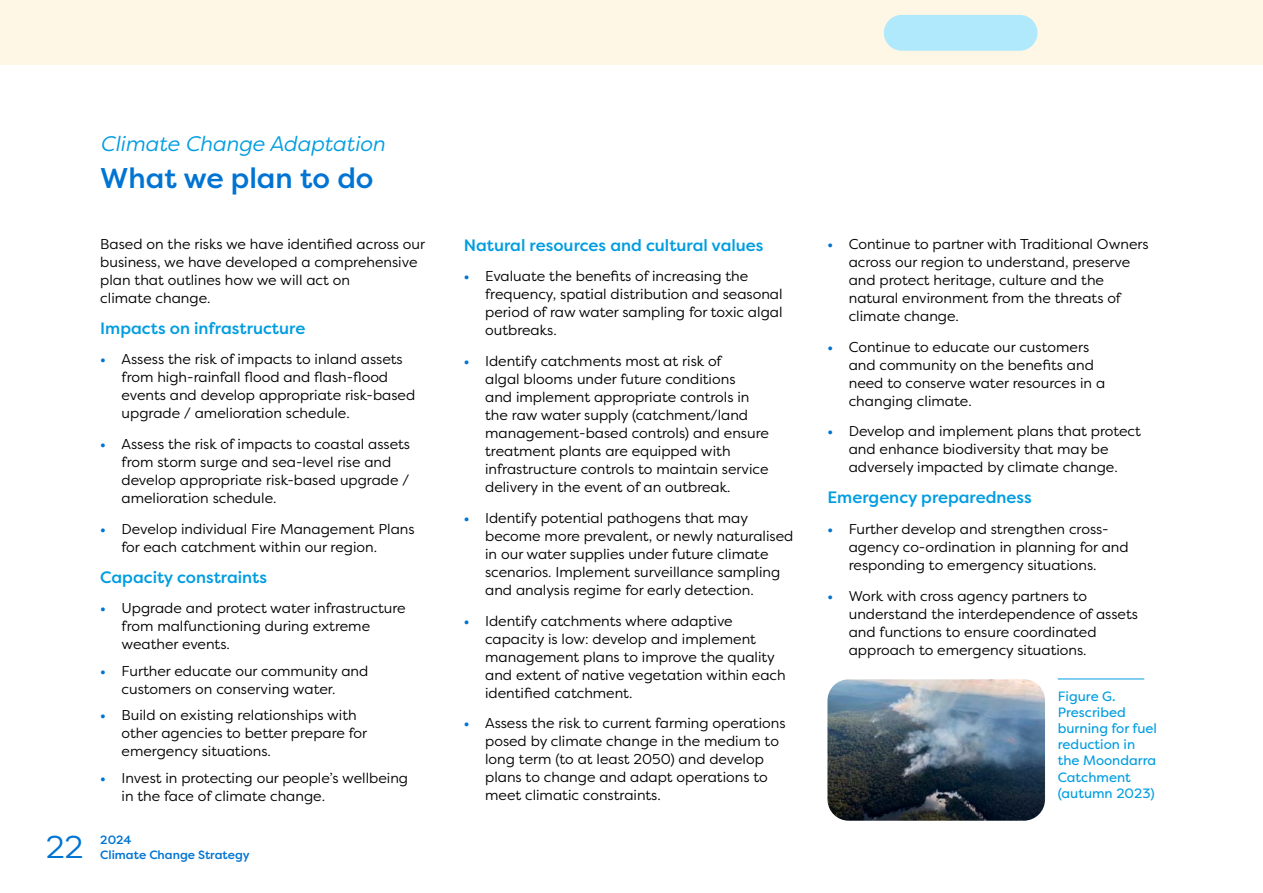
<style>
.page{position:relative;width:1263px;height:893px;background:#fff}
.page>*{position:absolute;margin:0;border:0;box-sizing:border-box;transform-origin:0 0}
.t1{font:31.5px "Filson Pro";color:#0074d3}
.t2{font:500 28.5px "Filson Pro";color:#0074d3}
.t3{font:italic 21px "Filson Pro";color:#009de0}
.t4{font:500 16.5px "Filson Pro";color:#009de0}
.t5{font:14.25px/18px "Filson Pro";color:#000}
.t6{font:13.5px/16.2px "Filson Pro";color:#009de0}
.t7{font:500 12px "Filson Pro";color:#0074d3}
.s1{font-weight:700;color:#0074d3}
</style>
<div class="page">
<hr style="left:1058px;top:679px;width:86px;height:1px;background:#009de0">
<img style="left:827px;top:679px;width:218px;height:142px">
<div style="left:0;top:0;width:1263px;height:65px;background:#fff7e5"></div>
<div style="left:884px;top:15px;width:153px;height:36px;background:#b0e9fc;border-radius:18px"></div>
<h1 class="t1" style="left:46px;top:826px;width:39px">22</h1>
<h3 class="t3" style="left:100px;top:129px;width:286px">Climate Change Adaptation</h3>
<h2 class="t2" style="left:100px;top:158px;width:275px">What we plan to do</h2>
<p class="t5" style="left:100px;top:234px;width:326px">Based on the risks we have identified across our business, we have developed a comprehensive plan that outlines how we will act on<br>climate change.</p>
<p class="t4" style="left:100px;top:316px;width:207px">Impacts on infrastructure</p>
<p class="t5" style="left:122px;top:350px;width:295px;text-indent:-21px"><span class="s1">•</span> Assess the risk of impacts to inland assets from high-rainfall flood and flash-flood events and develop appropriate risk-based upgrade / amelioration schedule.</p>
<p class="t5" style="left:122px;top:435px;width:290px;text-indent:-21px"><span class="s1">•</span> Assess the risk of impacts to coastal assets from storm surge and sea-level rise and develop appropriate risk-based upgrade / amelioration schedule.</p>
<p class="t5" style="left:122px;top:519px;width:295px;text-indent:-21px"><span class="s1">•</span> Develop individual Fire Management Plans for each catchment within our region.</p>
<p class="t4" style="left:100px;top:565px;width:168px">Capacity constraints</p>
<p class="t5" style="left:122px;top:599px;width:286px;text-indent:-21px"><span class="s1">•</span> Upgrade and protect water infrastructure from malfunctioning during extreme weather events.</p>
<p class="t5" style="left:122px;top:661px;width:248px;text-indent:-21px"><span class="s1">•</span> Further educate our community and customers on conserving water.</p>
<p class="t5" style="left:122px;top:706px;width:247px;text-indent:-21px"><span class="s1">•</span> Build on existing relationships with other agencies to better prepare for emergency situations.</p>
<p class="t5" style="left:122px;top:768px;width:288px;text-indent:-21px"><span class="s1">•</span> Invest in protecting our people’s wellbeing in the face of climate change.</p>
<p class="t7" style="left:100px;top:831px;width:33px">2024</p>
<p class="t7" style="left:100px;top:846px;width:151px">Climate Change Strategy</p>
<p class="t4" style="left:464px;top:233px;width:301px">Natural resources and cultural values</p>
<p class="t5" style="left:485px;top:267px;width:299px;text-indent:-21px"><span class="s1">•</span> Evaluate the benefits of increasing the frequency, spatial distribution and seasonal period of raw water sampling for toxic algal outbreaks.</p>
<p class="t5" style="left:485px;top:352px;width:285px;text-indent:-21px"><span class="s1">•</span> Identify catchments most at risk of<br>algal blooms under future conditions<br>and implement appropriate controls in the raw water supply (catchment/land management-based controls) and ensure treatment plants are equipped with infrastructure controls to maintain service delivery in the event of an outbreak.</p>
<p class="t5" style="left:485px;top:508px;width:310px;text-indent:-21px"><span class="s1">•</span> Identify potential pathogens that may become more prevalent, or newly naturalised in our water supplies under future climate scenarios. Implement surveillance sampling and analysis regime for early detection.</p>
<p class="t5" style="left:485px;top:611px;width:302px;text-indent:-21px"><span class="s1">•</span> Identify catchments where adaptive capacity is low: develop and implement management plans to improve the quality and extent of native vegetation within each identified catchment.</p>
<p class="t5" style="left:485px;top:714px;width:302px;text-indent:-21px"><span class="s1">•</span> Assess the risk to current farming operations posed by climate change in the medium to long term (to at least 2050) and develop plans to change and adapt operations to meet climatic constraints.</p>
<p class="t5" style="left:849px;top:234px;width:301px;text-indent:-21px"><span class="s1">•</span> Continue to partner with Traditional Owners across our region to understand, preserve and protect heritage, culture and the natural environment from the threats of climate change.</p>
<p class="t5" style="left:849px;top:337px;width:258px;text-indent:-21px"><span class="s1">•</span> Continue to educate our customers and community on the benefits and need to conserve water resources in a changing climate.</p>
<p class="t5" style="left:849px;top:422px;width:294px;text-indent:-21px"><span class="s1">•</span> Develop and implement plans that protect and enhance biodiversity that may be adversely impacted by climate change.</p>
<p class="t4" style="left:827px;top:486px;width:206px">Emergency preparedness</p>
<p class="t5" style="left:849px;top:519px;width:281px;text-indent:-21px"><span class="s1">•</span> Further develop and strengthen cross&shy;agency co-ordination in planning for and responding to emergency situations.</p>
<p class="t5" style="left:849px;top:586px;width:291px;text-indent:-21px"><span class="s1">•</span> Work with cross agency partners to understand the interdependence of assets and functions to ensure coordinated approach to emergency situations.</p>
<p class="t6" style="left:1058px;top:688px;width:101px">Figure G.<br>Prescribed burning for fuel reduction in the Moondarra<br>Catchment (autumn 2023)</p>
</div>
